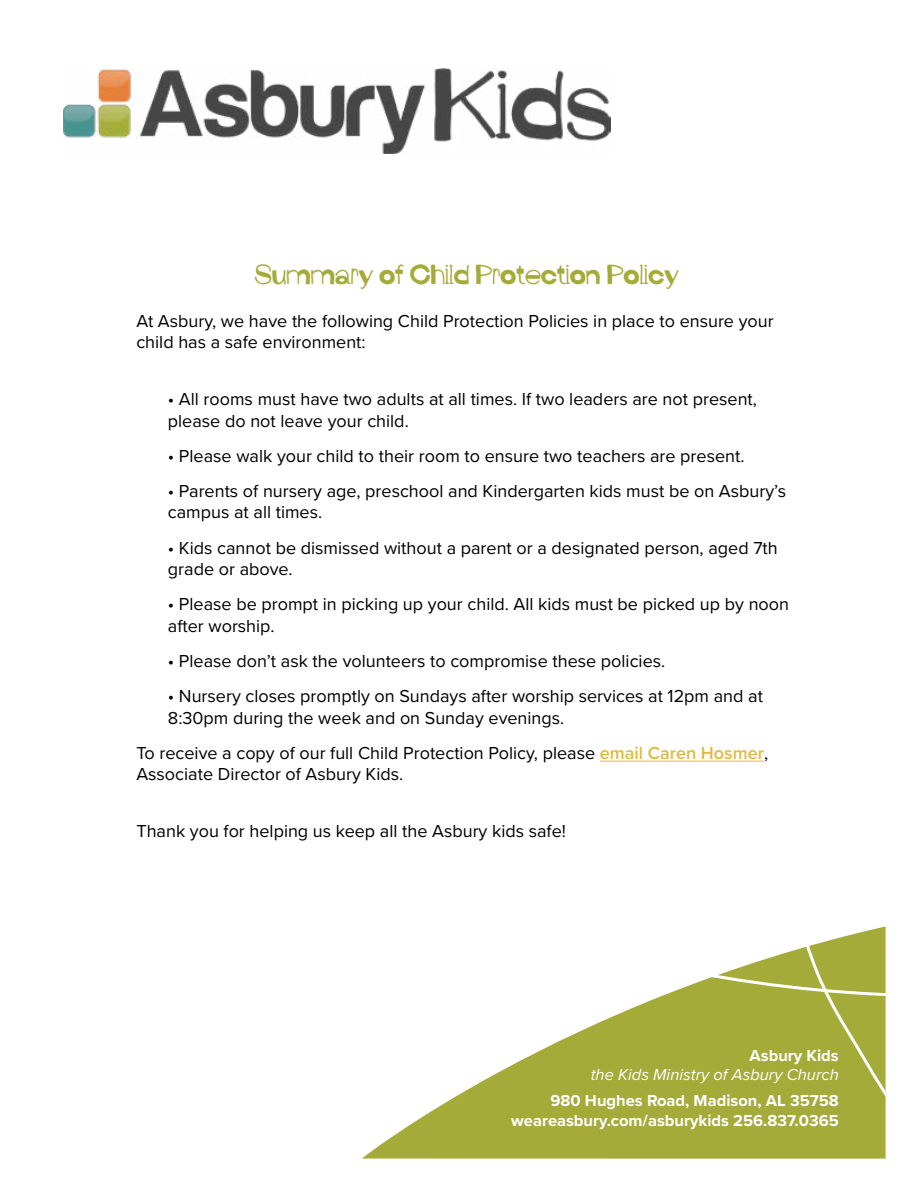
<style>
.page{position:relative;width:918px;height:1188px;background:#fff}
.page>*{position:absolute;margin:0;border:0;box-sizing:border-box;transform-origin:0 0}
.t1{font:27px "Fimfarum Set 09";color:#a4ab39}
.t2{font:18px/21.6px "Proxima Nova";color:#000}
.t3{font:700 16.5px/19.8px "Proxima Nova";color:#fff;text-align:right}
.t4{font:italic 16.5px "Proxima Nova";color:#fff}
.s1{font-weight:600;color:#e1b93e}
</style>
<div class="page">
<svg style="left:362px;top:995px;width:301px;height:164px;fill:#a4ab39"></svg>
<svg style="left:663px;top:926px;width:223px;height:233px;background:#b2b858"></svg>
<img style="left:64px;top:68px;width:547px;height:86px">
<hr style="left:600px;top:761px;width:164px;height:1px;background:#e1b93e">
<h1 class="t1" style="left:255px;top:256px;width:426px">Summary of Child Protection Policy</h1>
<p class="t2" style="left:136px;top:309px;width:639px">At Asbury, we have the following Child Protection Policies in place to ensure your child has a safe environment:</p>
<p class="t2" style="left:168px;top:387px;width:591px">• All rooms must have two adults at all times. If two leaders are not present, please do not leave your child.</p>
<p class="t2" style="left:168px;top:444px;width:578px">• Please walk your child to their room to ensure two teachers are present.</p>
<p class="t2" style="left:168px;top:479px;width:620px">• Parents of nursery age, preschool and Kindergarten kids must be on Asbury’s campus at all times.</p>
<p class="t2" style="left:168px;top:536px;width:611px">• Kids cannot be dismissed without a parent or a designated person, aged 7th grade or above.</p>
<p class="t2" style="left:168px;top:593px;width:623px">• Please be prompt in picking up your child. All kids must be picked up by noon after worship.</p>
<p class="t2" style="left:168px;top:649px;width:499px">• Please don’t ask the volunteers to compromise these policies.</p>
<p class="t2" style="left:168px;top:684px;width:597px">• Nursery closes promptly on Sundays after worship services at 12pm and at<br>8:30pm during the week and on Sunday evenings.</p>
<p class="t2" style="left:136px;top:741px;width:633px">To receive a copy of our full Child Protection Policy, please <span class="s1">email Caren Hosmer</span>,<br>Associate Director of Asbury Kids.</p>
<p class="t2" style="left:136px;top:819px;width:431px">Thank you for helping us keep all the Asbury kids safe!</p>
<p class="t3" style="left:750px;top:1045px;width:91px">Asbury Kids</p>
<p class="t4" style="left:591px;top:1063px;width:250px">the Kids Ministry of Asbury Church</p>
<p class="t3" style="left:511px;top:1090px;width:329px">980 Hughes Road, Madison, AL 35758 weareasbury.com/asburykids 256.837.0365</p>
</div>
